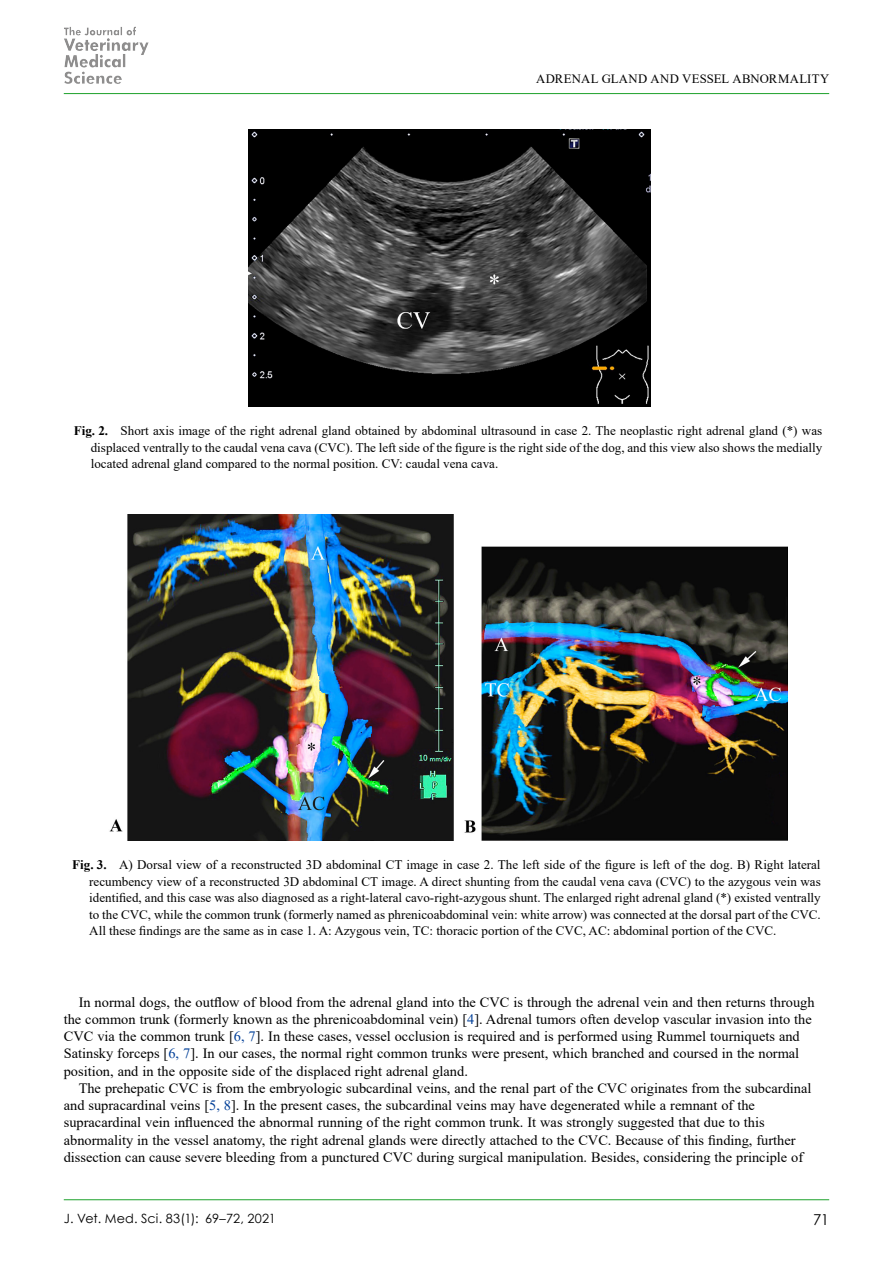
<style>
.page{position:relative;width:893px;height:1263px;background:#fff}
.page>*{position:absolute;margin:0;border:0;box-sizing:border-box;transform-origin:0 0}
.t1{font:15px "Century Gothic";color:#000}
.t2{font:14.25px/17.2px "Times New Roman";color:#000}
.t3{font:13.05px/16.5px "Times New Roman";color:#000;text-align:justify}
.t4{font:12.75px "Times New Roman";letter-spacing:.02em;color:#000}
.t5{font:12.75px "Century Gothic";letter-spacing:.01em;color:#000}
.s1{font-weight:700}
.s2{color:#003f98}
</style>
<div class="page">
<img style="left:64px;top:27px;width:74px;height:24px">
<hr style="left:64px;top:93px;width:765px;height:1px;background:#2aa738">
<hr style="left:64px;top:1199px;width:765px;height:1px;background:#2aa738">
<img style="left:249px;top:130px;width:401px;height:276px">
<img style="left:109px;top:514px;width:678px;height:326px">
<p class="t4" style="left:536px;top:70px;width:295px">ADRENAL GLAND AND VESSEL ABNORMALITY</p>
<p class="t3" style="left:91px;top:422px;width:733px;text-indent:-17px"><span class="s1">Fig. 2.</span> Short axis image of the right adrenal gland obtained by abdominal ultrasound in case 2. The neoplastic right adrenal gland (*) was displaced ventrally to the caudal vena cava (CVC). The left side of the figure is the right side of the dog, and this view also shows the medially located adrenal gland compared to the normal position. CV: caudal vena cava.</p>
<p class="t3" style="left:89px;top:856px;width:733px;text-indent:-17px"><span class="s1">Fig. 3.</span> A) Dorsal view of a reconstructed 3D abdominal CT image in case 2. The left side of the figure is left of the dog. B) Right lateral recumbency view of a reconstructed 3D abdominal CT image. A direct shunting from the caudal vena cava (CVC) to the azygous vein was identified, and this case was also diagnosed as a right-lateral cavo-right-azygous shunt. The enlarged right adrenal gland (*) existed ventrally to the CVC, while the common trunk (formerly named as phrenicoabdominal vein: white arrow) was connected at the dorsal part of the CVC.<br>All these findings are the same as in case 1. A: Azygous vein, TC: thoracic portion of the CVC, AC: abdominal portion of the CVC.</p>
<p class="t2" style="left:64px;top:993px;width:752px;text-indent:15px">In normal dogs, the outflow of blood from the adrenal gland into the CVC is through the adrenal vein and then returns through the common trunk (formerly known as the phrenicoabdominal vein) [<span class="s2">4</span>]. Adrenal tumors often develop vascular invasion into the CVC via the common trunk [<span class="s2">6, 7</span>]. In these cases, vessel occlusion is required and is performed using Rummel tourniquets and Satinsky forceps [<span class="s2">6, 7</span>]. In our cases, the normal right common trunks were present, which branched and coursed in the normal position, and in the opposite side of the displaced right adrenal gland.</p>
<p class="t2" style="left:64px;top:1079px;width:749px;text-indent:15px">The prehepatic CVC is from the embryologic subcardinal veins, and the renal part of the CVC originates from the subcardinal and supracardinal veins [<span class="s2">5, 8</span>]. In the present cases, the subcardinal veins may have degenerated while a remnant of the supracardinal vein influenced the abnormal running of the right common trunk. It was strongly suggested that due to this abnormality in the vessel anatomy, the right adrenal glands were directly attached to the CVC. Because of this finding, further dissection can cause severe bleeding from a punctured CVC during surgical manipulation. Besides, considering the principle of</p>
<p class="t5" style="left:64px;top:1209px;width:136px">J. Vet. Med. Sci. 83(1):</p>
<p class="t1" style="left:813px;top:1209px;width:18px">71</p>
<p class="t5" style="left:205px;top:1209px;width:72px">69–72, 2021</p>
</div>
